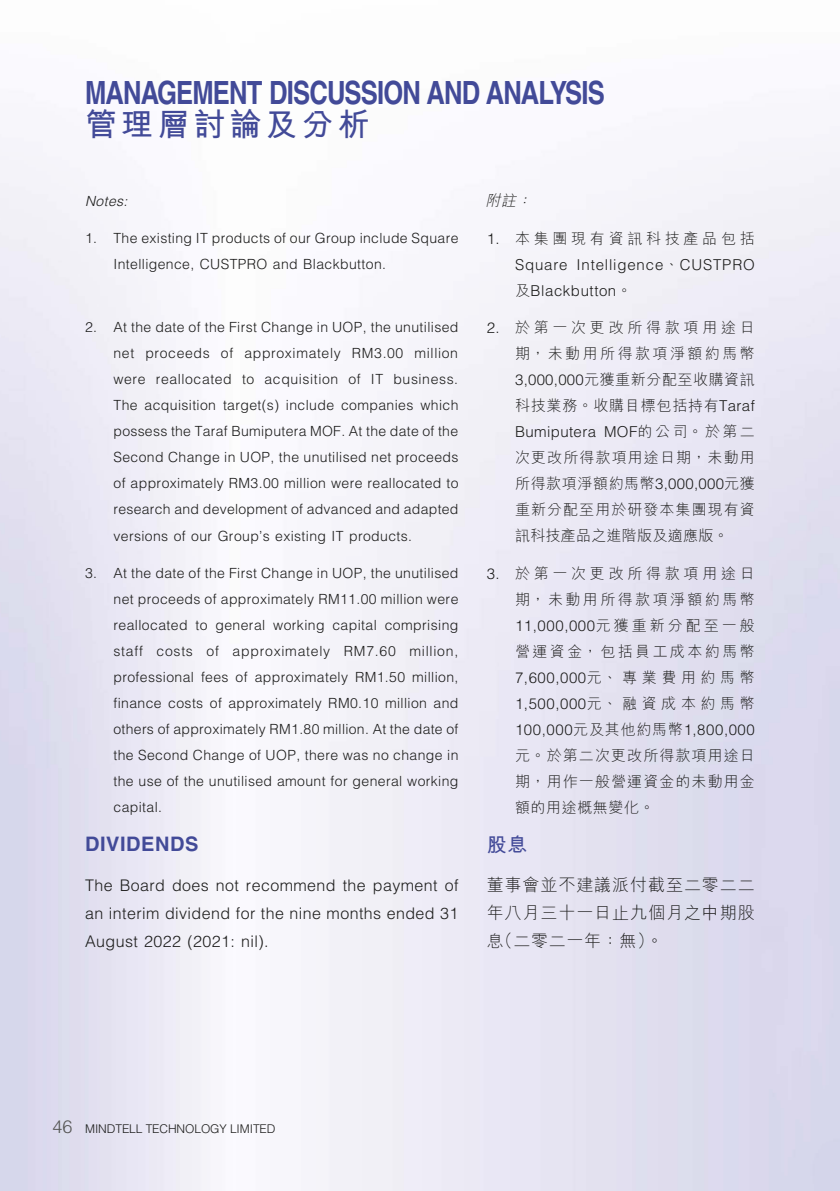
<style>
.page{position:relative;width:840px;height:1191px;background:#fff}
.page>*{position:absolute;margin:0;border:0;box-sizing:border-box;transform-origin:0 0}
.t1{font:700 32px "Helvetica LT Std";letter-spacing:-.035em;color:#424a98;scale:.8 1}
.t2{font:700 32px "M Hei HK";letter-spacing:.125em;color:#424a98}
.t3{font:700 20px "Helvetica LT Std";letter-spacing:.025em;color:#424a98}
.t4{font:700 20px "M Hei HK";color:#424a98}
.t5{font:300 17px/28px "M Hei HK";letter-spacing:.055em;color:#1c1c1b;text-align:justify}
.t6{font:300 16px/28px "Helvetica LT Std";letter-spacing:.025em;color:#1c1c1b;text-align:justify}
.t7{font:300 15px/26px "M Hei HK";letter-spacing:.07em;color:#1c1c1b;text-align:justify}
.t8{font:300 15px/26px "Helvetica LT Std";letter-spacing:.035em;color:#1c1c1b;text-align:justify}
.t9{font:300 15px/26px "M Hei HK";letter-spacing:.245em;color:#1c1c1b;text-align:right}
.t10{font:300 15px/26px "Helvetica LT Std";letter-spacing:.055em;color:#1c1c1b}
.t11{font:300 15px "M Hei HK";letter-spacing:.16em;color:#1c1c1b}
.t12{font:italic 300 15px "M Hei HK";color:#1c1c1b}
.t13{font:300 14px/26px "Helvetica LT Std";letter-spacing:.025em;color:#1c1c1b;text-align:justify}
.t14{font:italic 300 14px "Helvetica LT Std";letter-spacing:.025em;color:#1c1c1b}
.t15{font:300 12px "Helvetica LT Std";letter-spacing:-.01em;color:#1c1c1b}
.s1{font-family:"Helvetica LT Std"}
.s2{font-family:"M Hei HK"}
.s3{font-size:18px;color:#575756}
</style>
<div class="page">
<h1 class="t1" style="left:85px;top:73px;width:650px">MANAGEMENT DISCUSSION AND ANALYSIS</h1>
<h1 class="t2" style="left:85px;top:101px;width:286px">管理層討論及分析</h1>
<p class="t14" style="left:85px;top:192px;width:44px">Notes:</p>
<p class="t13" style="left:113px;top:225px;width:346px;text-indent:-28px">1. The existing IT products of our Group include Square<br>Intelligence, CUSTPRO and Blackbutton.</p>
<p class="t13" style="left:113px;top:314px;width:346px;text-indent:-28px">2. At the date of the First Change in UOP, the unutilised net proceeds of approximately RM3.00 million were reallocated to acquisition of IT business.<br>The acquisition target(s) include companies which possess the Taraf Bumiputera MOF. At the date of the Second Change in UOP, the unutilised net proceeds of approximately RM3.00 million were reallocated to research and development of advanced and adapted versions of our Group’s existing IT products.</p>
<p class="t13" style="left:113px;top:560px;width:346px;text-indent:-28px">3. At the date of the First Change in UOP, the unutilised net proceeds of approximately RM11.00 million were reallocated to general working capital comprising staff costs of approximately RM7.60 million, professional fees of approximately RM1.50 million, finance costs of approximately RM0.10 million and others of approximately RM1.80 million. At the date of the Second Change of UOP, there was no change in the use of the unutilised amount for general working capital.</p>
<h2 class="t3" style="left:85px;top:832px;width:115px">DIVIDENDS</h2>
<p class="t6" style="left:85px;top:871px;width:374px">The Board does not recommend the payment of an interim dividend for the nine months ended 31<br>August 2022 (2021: nil).</p>
<p class="t12" style="left:485px;top:190px;width:52px">附註：</p>
<p class="t9" style="left:486px;top:225px;width:269px"><span class="s1">1.</span> 本集團現有資訊科技產品包括</p>
<p class="t10" style="left:514px;top:251px;width:241px">Square Intelligence<span class="s2">、</span>CUSTPRO<span class="s2">及</span>Blackbutton<span class="s2">。</span></p>
<p class="t7" style="left:515px;top:314px;width:241px;text-indent:-28px"><span class="s1">2.</span> 於第一次更改所得款項用途日期，未動用所得款項淨額約馬幣<span class="s1">3,000,000</span>元獲重新分配至收購資訊科技業務。收購目標包括持有<span class="s1">Taraf</span></p>
<p class="t8" style="left:515px;top:419px;width:241px">Bumiputera MOF<span class="s2">的公司。於第二</span></p>
<p class="t7" style="left:515px;top:444px;width:241px">次更改所得款項用途日期，未動用所得款項淨額約馬幣<span class="s1">3,000,000</span>元獲重新分配至用於研發本集團現有資訊科技產品之進階版及適應版。</p>
<p class="t9" style="left:486px;top:559px;width:269px"><span class="s1">3.</span> 於第一次更改所得款項用途日期，未動用所得款項淨額約馬幣</p>
<p class="t8" style="left:515px;top:612px;width:241px">11,000,000<span class="s2">元獲重新分配至一般</span></p>
<p class="t11" style="left:515px;top:640px;width:241px">營運資金，包括員工成本約馬幣</p>
<p class="t8" style="left:515px;top:664px;width:241px">7,600,000<span class="s2">元、專業費用約馬幣</span>1,500,000<span class="s2">元、融資成本約馬幣</span>100,000<span class="s2">元及其他約馬幣</span>1,800,000</p>
<p class="t7" style="left:515px;top:741px;width:241px">元。於第二次更改所得款項用途日期，用作一般營運資金的未動用金額的用途概無變化。</p>
<h2 class="t4" style="left:486px;top:830px;width:42px">股息</h2>
<p class="t5" style="left:486px;top:870px;width:269px">董事會並不建議派付截至二零二二年八月三十一日止九個月之中期股息（二零二一年：無）。</p>
<p class="t15" style="left:52px;top:1121px;width:224px"><span class="s3">46</span> MINDTELL TECHNOLOGY LIMITED</p>
</div>
